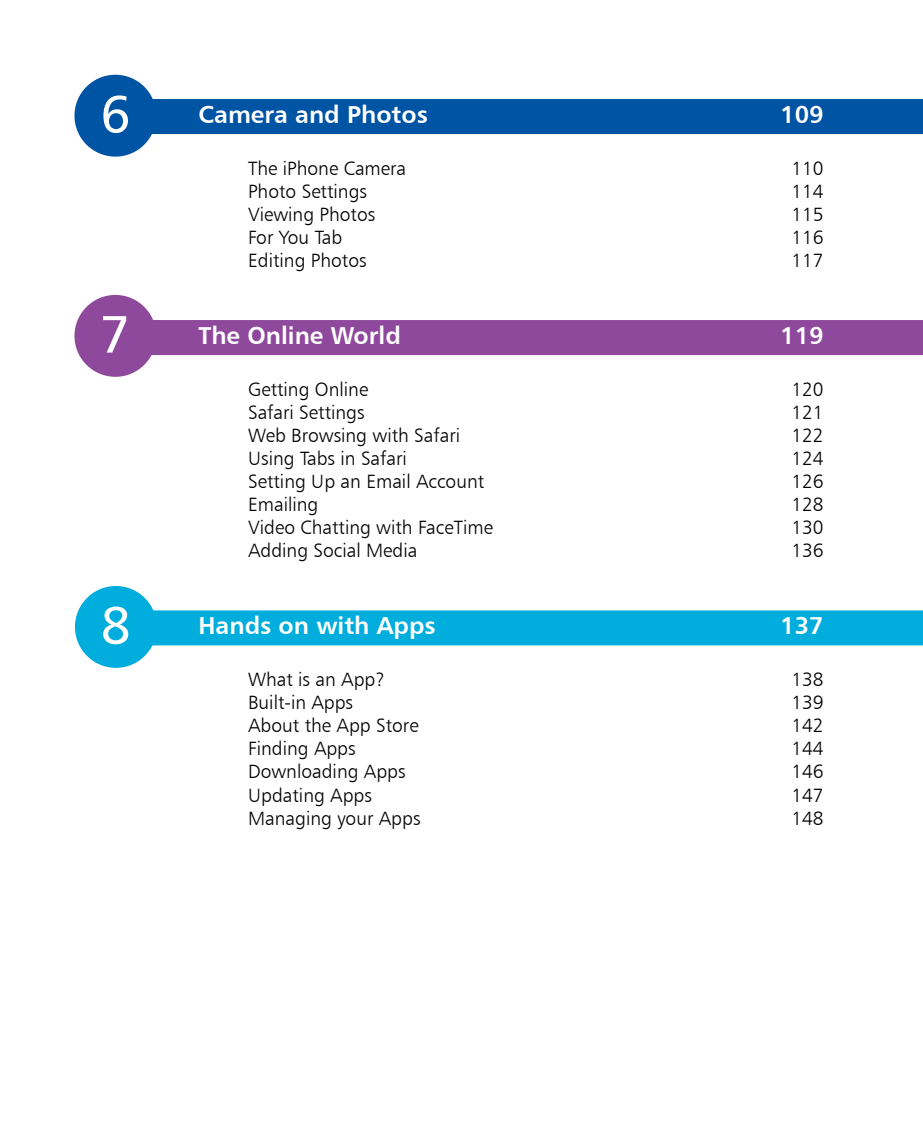
<style>
.page{position:relative;width:923px;height:1127px;background:#fff}
.page>*{position:absolute;margin:0;border:0;box-sizing:border-box;transform-origin:0 0}
.t1{font:52.5px "Humanist 777 BT Roman B";color:#fff}
.t2{font:24.5px "Humanist 777 BT Bold B";color:#fff}
.t3{font:19.25px "Humanist 777 BT Light B";color:#000}
</style>
<div class="page">
<div style="left:99px;top:99px;width:824px;height:35px;background:#0054a4"></div>
<div style="left:99px;top:320px;width:824px;height:35px;background:#8f499c"></div>
<div style="left:99px;top:610px;width:824px;height:35px;background:#00addc"></div>
<div style="left:74px;top:75px;width:82px;height:82px;background:#0054a4;border-radius:50%"></div>
<div style="left:74px;top:295px;width:82px;height:82px;background:#8f499c;border-radius:50%"></div>
<div style="left:75px;top:585px;width:82px;height:82px;background:#00addc;border-radius:50%"></div>
<h1 class="t1" style="left:100px;top:93px;width:32px">6</h1>
<h1 class="t1" style="left:100px;top:313px;width:32px">7</h1>
<h1 class="t1" style="left:101px;top:604px;width:32px">8</h1>
<p class="t2" style="left:198px;top:104px;width:231px">Camera and Photos</p>
<p class="t2" style="left:780px;top:104px;width:45px">109</p>
<p class="t3" style="left:248px;top:160px;width:160px">The iPhone Camera</p>
<p class="t3" style="left:791px;top:160px;width:34px">110</p>
<p class="t3" style="left:248px;top:183px;width:120px">Photo Settings</p>
<p class="t3" style="left:791px;top:183px;width:34px">114</p>
<p class="t3" style="left:248px;top:206px;width:129px">Viewing Photos</p>
<p class="t3" style="left:791px;top:206px;width:34px">115</p>
<p class="t3" style="left:248px;top:229px;width:96px">For You Tab</p>
<p class="t3" style="left:791px;top:229px;width:34px">116</p>
<p class="t3" style="left:248px;top:252px;width:120px">Editing Photos</p>
<p class="t3" style="left:791px;top:252px;width:34px">117</p>
<p class="t2" style="left:198px;top:325px;width:204px">The Online World</p>
<p class="t2" style="left:780px;top:325px;width:45px">119</p>
<p class="t3" style="left:248px;top:381px;width:122px">Getting Online</p>
<p class="t3" style="left:791px;top:381px;width:34px">120</p>
<p class="t3" style="left:248px;top:404px;width:118px">Safari Settings</p>
<p class="t3" style="left:791px;top:404px;width:34px">121</p>
<p class="t3" style="left:248px;top:427px;width:213px">Web Browsing with Safari</p>
<p class="t3" style="left:791px;top:427px;width:34px">122</p>
<p class="t3" style="left:248px;top:450px;width:160px">Using Tabs in Safari</p>
<p class="t3" style="left:791px;top:450px;width:34px">124</p>
<p class="t3" style="left:248px;top:473px;width:238px">Setting Up an Email Account</p>
<p class="t3" style="left:791px;top:473px;width:34px">126</p>
<p class="t3" style="left:248px;top:496px;width:72px">Emailing</p>
<p class="t3" style="left:791px;top:496px;width:34px">128</p>
<p class="t3" style="left:248px;top:519px;width:246px">Video Chatting with FaceTime</p>
<p class="t3" style="left:791px;top:519px;width:34px">130</p>
<p class="t3" style="left:248px;top:542px;width:171px">Adding Social Media</p>
<p class="t3" style="left:791px;top:542px;width:34px">136</p>
<p class="t2" style="left:198px;top:615px;width:239px">Hands on with Apps</p>
<p class="t2" style="left:780px;top:615px;width:45px">137</p>
<p class="t3" style="left:248px;top:671px;width:138px">What is an App?</p>
<p class="t3" style="left:791px;top:671px;width:34px">138</p>
<p class="t3" style="left:248px;top:694px;width:107px">Built-in Apps</p>
<p class="t3" style="left:791px;top:694px;width:34px">139</p>
<p class="t3" style="left:248px;top:717px;width:172px">About the App Store</p>
<p class="t3" style="left:791px;top:717px;width:34px">142</p>
<p class="t3" style="left:248px;top:740px;width:109px">Finding Apps</p>
<p class="t3" style="left:791px;top:740px;width:34px">144</p>
<p class="t3" style="left:248px;top:763px;width:159px">Downloading Apps</p>
<p class="t3" style="left:791px;top:763px;width:34px">146</p>
<p class="t3" style="left:248px;top:786px;width:125px">Updating Apps</p>
<p class="t3" style="left:791px;top:786px;width:34px">147</p>
<p class="t3" style="left:248px;top:809px;width:174px">Managing your Apps</p>
<p class="t3" style="left:791px;top:809px;width:34px">148</p>
</div>
